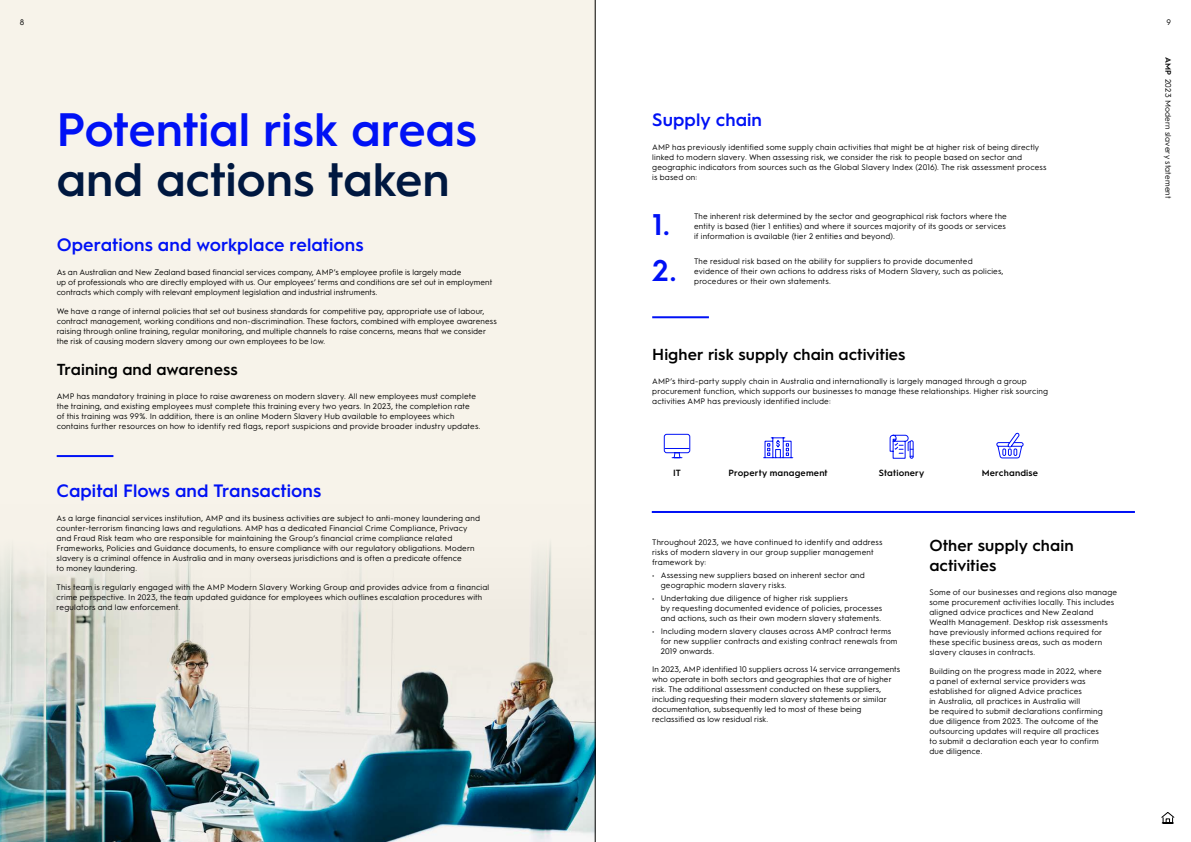
<style>
.page{position:relative;width:1191px;height:842px;background:#fff}
.page>*{position:absolute;margin:0;border:0;box-sizing:border-box;transform-origin:0 0}
.t1{font:600 47px "Hurme Geometric Sans 1";letter-spacing:-.01em;color:#0011f5}
.t2{font:600 47px "Hurme Geometric Sans 1";letter-spacing:-.005em;color:#001840}
.t3{font:600 30px "Hurme Geometric Sans 1";color:#0011f5}
.t4{font:600 18px "Hurme Geometric Sans 1";letter-spacing:.005em;color:#0011f5}
.t5{font:600 16px/20px "Hurme Geometric Sans 1";letter-spacing:.005em;color:#000}
.t6{font:600 9px "Hurme Geometric Sans 1";letter-spacing:.02em;color:#000}
.t7{font:8px/10px "Hurme Geometric Sans 1";letter-spacing:.02em;color:#000}
.s1{font-weight:600}
</style>
<div class="page">
<div style="left:0;top:0;width:595px;height:842px;background:#f7f3ea"></div>
<img style="left:0;top:505px;width:595px;height:337px">
<hr style="left:57px;top:455px;width:56px;height:2px;background:#0011f5">
<hr style="left:652px;top:316px;width:57px;height:2px;background:#0011f5">
<hr style="left:652px;top:511px;width:483px;height:2px;background:#0011f5">
<svg style="left:663px;top:433px;width:28px;height:26px"></svg>
<svg style="left:763px;top:437px;width:31px;height:22px"></svg>
<svg style="left:889px;top:434px;width:25px;height:25px"></svg>
<svg style="left:996px;top:432px;width:28px;height:27px"></svg>
<hr style="left:595px;top:0;width:1px;height:842px;background:#000">
<svg style="left:1161px;top:812px;width:13px;height:11px"></svg>
<p class="t7" style="left:20px;top:17px;width:6px">8</p>
<p class="t7" style="left:1166px;top:17px;width:6px">9</p>
<p class="t7" style="left:1173px;top:57px;width:143px;rotate:90deg"><span class="s1">AMP</span> 2023 Modern slavery statement</p>
<h1 class="t1" style="left:57px;top:97px;width:422px">Potential risk areas</h1>
<h1 class="t2" style="left:57px;top:147px;width:394px">and actions taken</h1>
<h3 class="t4" style="left:652px;top:107px;width:111px">Supply chain</h3>
<p class="t7" style="left:652px;top:142px;width:396px">AMP has previously identified some supply chain activities that might be at higher risk of being directly linked to modern slavery. When assessing risk, we consider the risk to people based on sector and geographic indicators from sources such as the Global Slavery Index (2016). The risk assessment process is based on:</p>
<h3 class="t4" style="left:57px;top:232px;width:308px">Operations and workplace relations</h3>
<p class="t7" style="left:57px;top:267px;width:437px">As an Australian and New Zealand based financial services company, AMP’s employee profile is largely made<br>up of professionals who are directly employed with us. Our employees’ terms and conditions are set out in employment contracts which comply with relevant employment legislation and industrial instruments.</p>
<p class="t7" style="left:57px;top:306px;width:441px">We have a range of internal policies that set out business standards for competitive pay, appropriate use of labour, contract management, working conditions and non-discrimination. These factors, combined with employee awareness raising through online training, regular monitoring, and multiple channels to raise concerns, means that we consider the risk of causing modern slavery among our own employees to be low.</p>
<h3 class="t5" style="left:57px;top:358px;width:183px">Training and awareness</h3>
<p class="t7" style="left:57px;top:391px;width:425px">AMP has mandatory training in place to raise awareness on modern slavery. All new employees must complete the training, and existing employees must complete this training every two years. In 2023, the completion rate<br>of this training was 99%. In addition, there is an online Modern Slavery Hub available to employees which contains further resources on how to identify red flags, report suspicions and provide broader industry updates.</p>
<h3 class="t4" style="left:57px;top:478px;width:266px">Capital Flows and Transactions</h3>
<p class="t7" style="left:57px;top:513px;width:425px">As a large financial services institution, AMP and its business activities are subject to anti-money laundering and counter-terrorism financing laws and regulations. AMP has a dedicated Financial Crime Compliance, Privacy and Fraud Risk team who are responsible for maintaining the Group’s financial crime compliance related Frameworks, Policies and Guidance documents, to ensure compliance with our regulatory obligations. Modern slavery is a criminal offence in Australia and in many overseas jurisdictions and is often a predicate offence<br>to money laundering.</p>
<p class="t7" style="left:57px;top:581px;width:434px">This team is regularly engaged with the AMP Modern Slavery Working Group and provides advice from a financial crime perspective. In 2023, the team updated guidance for employees which outlines escalation procedures with regulators and law enforcement.</p>
<h2 class="t3" style="left:652px;top:204px;width:19px">1.</h2>
<p class="t7" style="left:694px;top:210px;width:314px;text-align:justify">The inherent risk determined by the sector and geographical risk factors where the entity is based (tier 1 entities) and where it sources majority of its goods or services if information is available (tier 2 entities and beyond).</p>
<h2 class="t3" style="left:652px;top:249px;width:26px">2.</h2>
<p class="t7" style="left:694px;top:256px;width:311px">The residual risk based on the ability for suppliers to provide documented evidence of their own actions to address risks of Modern Slavery, such as policies, procedures or their own statements.</p>
<h3 class="t5" style="left:652px;top:344px;width:255px">Higher risk supply chain activities</h3>
<p class="t7" style="left:652px;top:376px;width:397px">AMP’s third-party supply chain in Australia and internationally is largely managed through a group procurement function, which supports our businesses to manage these relationships. Higher risk sourcing activities AMP has previously identified include:</p>
<p class="t6" style="left:673px;top:466px;width:9px">IT</p>
<p class="t6" style="left:728px;top:466px;width:101px">Property management</p>
<p class="t6" style="left:879px;top:466px;width:47px">Stationery</p>
<p class="t6" style="left:981px;top:466px;width:58px">Merchandise</p>
<p class="t7" style="left:652px;top:537px;width:232px">Throughout 2023, we have continued to identify and address risks of modern slavery in our group supplier management framework by:</p>
<p class="t7" style="left:660px;top:570px;width:206px;text-indent:-9px">• Assessing new suppliers based on inherent sector and geographic modern slavery risks.</p>
<p class="t7" style="left:660px;top:593px;width:223px;text-indent:-9px">• Undertaking due diligence of higher risk suppliers<br>by requesting documented evidence of policies, processes and actions, such as their own modern slavery statements.</p>
<p class="t7" style="left:660px;top:626px;width:238px;text-indent:-9px">• Including modern slavery clauses across AMP contract terms for new supplier contracts and existing contract renewals from<br>2019 onwards.</p>
<p class="t7" style="left:652px;top:664px;width:249px">In 2023, AMP identified 10 suppliers across 14 service arrangements who operate in both sectors and geographies that are of higher risk. The additional assessment conducted on these suppliers, including requesting their modern slavery statements or similar documentation, subsequently led to most of these being reclassified as low residual risk.</p>
<h3 class="t5" style="left:929px;top:534px;width:146px">Other supply chain activities</h3>
<p class="t7" style="left:929px;top:587px;width:189px">Some of our businesses and regions also manage some procurement activities locally. This includes aligned advice practices and New Zealand Wealth Management. Desktop risk assessments have previously informed actions required for these specific business areas, such as modern slavery clauses in contracts.</p>
<p class="t7" style="left:929px;top:665px;width:175px">Building on the progress made in 2022, where a panel of external service providers was established for aligned Advice practices<br>in Australia, all practices in Australia will<br>be required to submit declarations confirming due diligence from 2023. The outcome of the outsourcing updates will require all practices to submit a declaration each year to confirm due diligence.</p>
</div>
